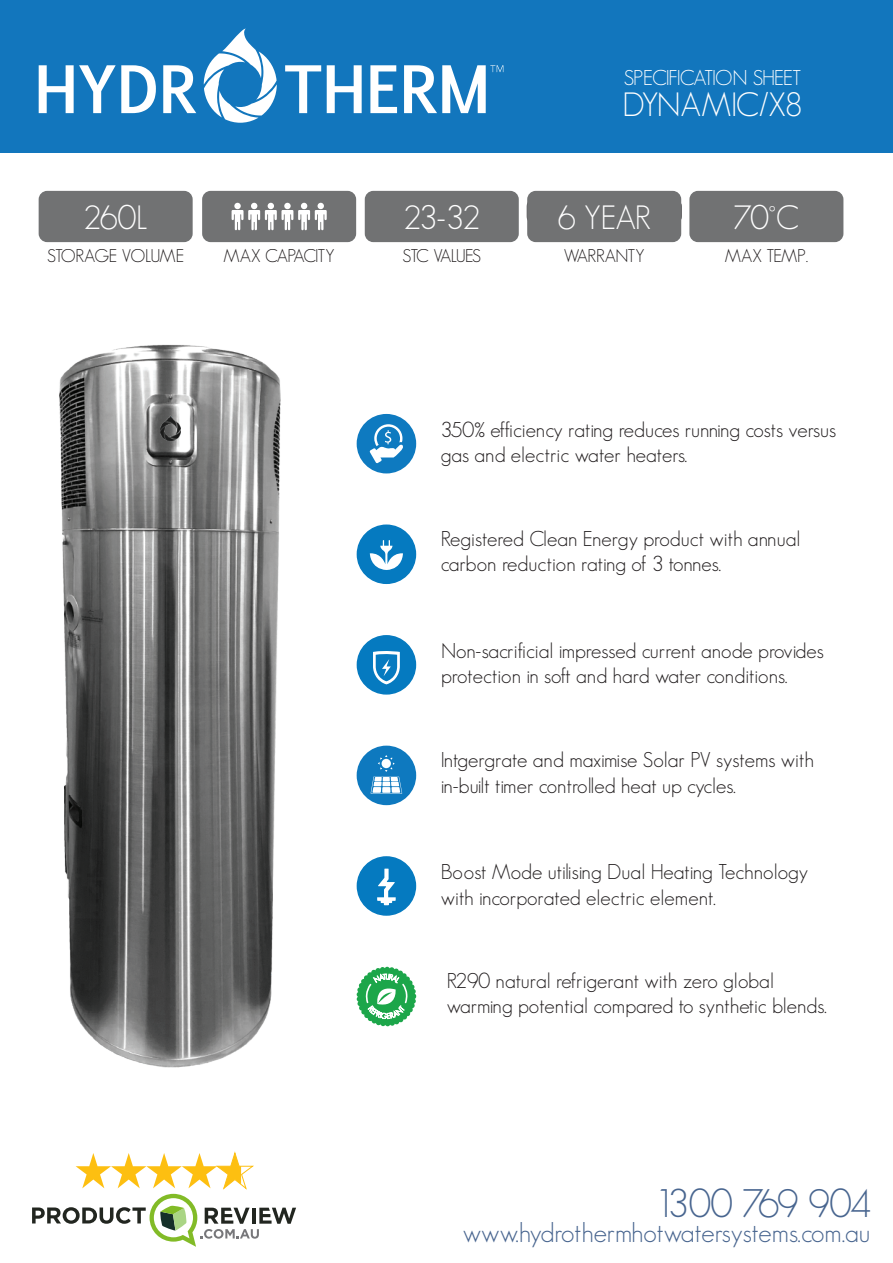
<style>
.page{position:relative;width:893px;height:1263px;background:#fff}
.page>*{position:absolute;margin:0;border:0;box-sizing:border-box;transform-origin:0 0}
.t1{font:300 39px "Geosans";letter-spacing:-.055em;color:#48658f}
.t2{font:300 33px "Geosans";letter-spacing:-.04em;color:#fff}
.t3{font:300 27px "Geosans";color:#48658f}
.t4{font:300 21px/25.2px "Geosans";color:#211d1e}
.t5{font:300 21px "Geosans";letter-spacing:-.05em;color:#fff}
.t6{font:300 18px "Geosans";letter-spacing:-.05em;color:#211d1e}
</style>
<div class="page">
<div style="left:0;top:0;width:893px;height:153px;background:#1276bd"></div>
<img style="left:59px;top:344px;width:221px;height:723px">
<img style="left:160px;top:415px;width:21px;height:26px">
<svg style="left:39px;top:65px;width:117px;height:48px"></svg>
<svg style="left:163px;top:65px;width:33px;height:48px"></svg>
<svg style="left:285px;top:65px;width:36px;height:48px"></svg>
<svg style="left:327px;top:65px;width:35px;height:48px"></svg>
<svg style="left:370px;top:65px;width:27px;height:48px"></svg>
<svg style="left:204px;top:29px;width:73px;height:94px"></svg>
<svg style="left:404px;top:65px;width:99px;height:48px"></svg>
<svg style="left:32px;top:1152px;width:264px;height:95px"></svg>
<div style="left:357px;top:746px;width:59px;height:59px;background:#0e79bf;border-radius:50%"></div>
<svg style="left:371px;top:755px;width:31px;height:39px"></svg>
<div style="left:382px;top:759px;width:9px;height:9px;background:#fff;border-radius:50%"></div>
<svg style="left:357px;top:635px;width:59px;height:60px"></svg>
<svg style="left:357px;top:856px;width:59px;height:60px"></svg>
<svg style="left:357px;top:524px;width:59px;height:60px"></svg>
<div style="left:527px;top:191px;width:154px;height:51px;background:#717273;border-radius:9px"></div>
<div style="left:202px;top:191px;width:154px;height:51px;background:#717273;border-radius:9px"></div>
<div style="left:365px;top:191px;width:154px;height:51px;background:#717273;border-radius:9px"></div>
<div style="left:39px;top:191px;width:154px;height:51px;background:#717273;border-radius:9px"></div>
<div style="left:689px;top:191px;width:154px;height:51px;background:#717273;border-radius:9px"></div>
<svg style="left:357px;top:414px;width:59px;height:59px"></svg>
<svg style="left:232px;top:203px;width:95px;height:27px"></svg>
<div style="left:234px;top:203px;width:7px;height:6px;background:#fff;border-radius:50%"></div>
<svg style="left:357px;top:967px;width:59px;height:59px"></svg>
<h2 class="t2" style="left:83px;top:199px;width:66px">260L</h2>
<p class="t6" style="left:47px;top:246px;width:139px">STORAGE VOLUME</p>
<p class="t6" style="left:223px;top:246px;width:113px">MAX CAPACITY</p>
<p class="t5" style="left:624px;top:66px;width:179px">SPECIFICATION SHEET</p>
<h2 class="t2" style="left:403px;top:199px;width:78px">23-32</h2>
<p class="t6" style="left:403px;top:246px;width:80px">STC VALUES</p>
<h2 class="t2" style="left:622px;top:86px;width:182px">DYNAMIC/X8</h2>
<p class="t5" style="left:575px;top:195px;width:61px">6 YEAR</p>
<p class="t6" style="left:564px;top:246px;width:82px">WARRANTY</p>
<h2 class="t2" style="left:558px;top:199px;width:95px">6 YEAR</h2>
<h2 class="t2" style="left:734px;top:199px;width:66px">70°C</h2>
<p class="t6" style="left:725px;top:246px;width:85px">MAX TEMP.</p>
<p class="t4" style="left:441px;top:417px;width:397px">350% efficiency rating reduces running costs versus gas and electric water heaters.</p>
<p class="t4" style="left:441px;top:526px;width:361px">Registered Clean Energy product with annual carbon reduction rating of 3 tonnes.</p>
<p class="t4" style="left:441px;top:638px;width:384px">Non-sacrificial impressed current anode provides protection in soft and hard water conditions.</p>
<p class="t4" style="left:441px;top:748px;width:375px">Intgergrate and maximise Solar PV systems with in-built timer controlled heat up cycles.</p>
<p class="t4" style="left:441px;top:859px;width:369px">Boost Mode utilising Dual Heating Technology with incorporated electric element.</p>
<p class="t4" style="left:447px;top:968px;width:382px">R290 natural refrigerant with zero global warming potential compared to synthetic blends.</p>
<h1 class="t1" style="left:654px;top:1182px;width:218px">1300 769 904</h1>
<p class="t3" style="left:463px;top:1218px;width:409px">www.hydrothermhotwatersystems.com.au</p>
</div>
